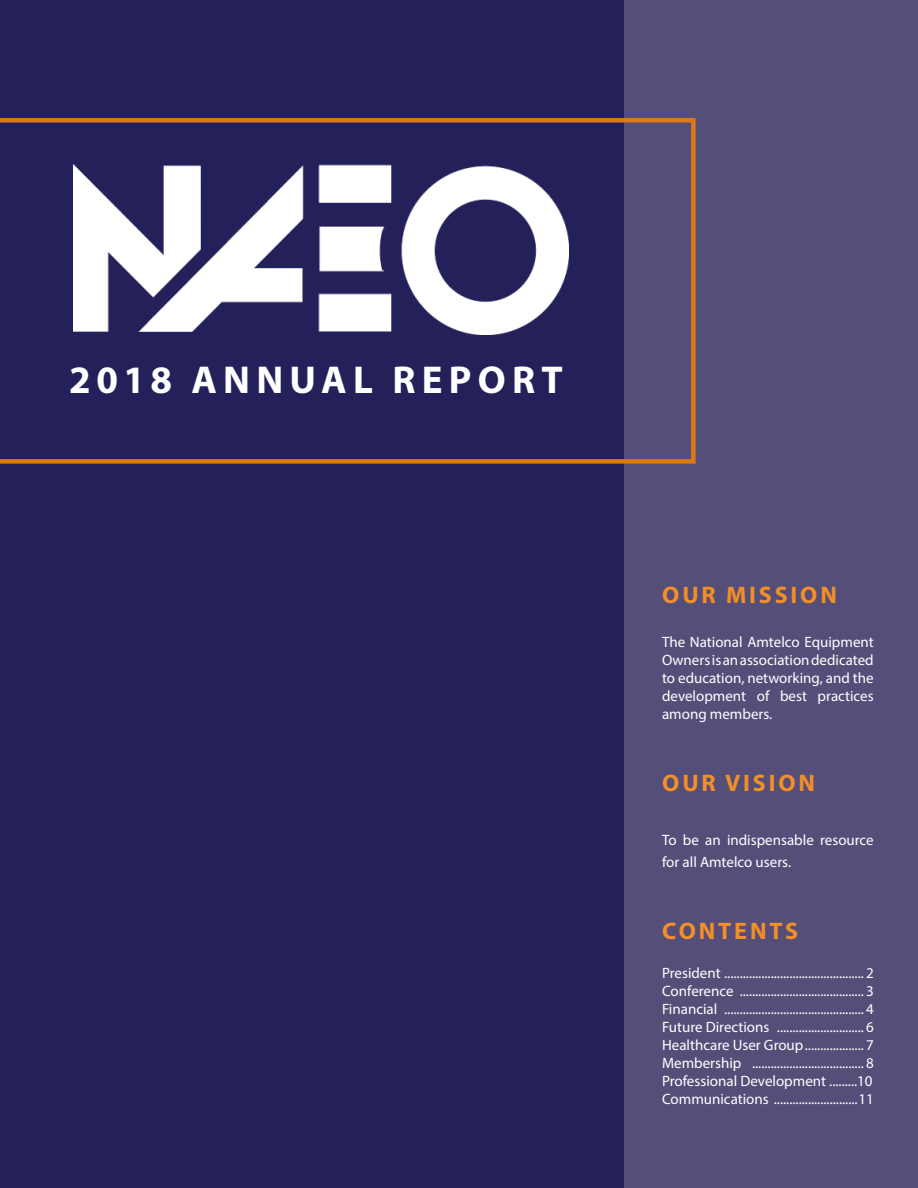
<style>
.page{position:relative;width:918px;height:1188px;background:#242059}
.page>*{position:absolute;margin:0;border:0;box-sizing:border-box;transform-origin:0 0}
.t1{font:700 39px "Myriad Pro";letter-spacing:.16em;color:#fff}
.t2{font:700 24px "Myriad Pro";letter-spacing:.12em;color:#f38f28}
.t3{font:15px/18px "Myriad Pro";color:#fff;text-align:justify}
</style>
<div class="page">
<div style="left:624px;top:0;width:294px;height:1188px;background:#554e79"></div>
<svg style="left:0;top:118px;width:696px;height:346px"></svg>
<p class="t1" style="left:69px;top:355px;width:495px">2018 ANNUAL REPORT</p>
<p class="t2" style="left:662px;top:579px;width:176px">OUR MISSION</p>
<p class="t3" style="left:662px;top:633px;width:213px">The National Amtelco Equipment Owners is an association dedicated to education, networking, and the development of best practices among members.</p>
<p class="t2" style="left:662px;top:768px;width:154px">OUR VISION</p>
<p class="t3" style="left:662px;top:829px;width:213px;line-height:21.6px">To be an indispensable resource for all Amtelco users.</p>
<p class="t2" style="left:662px;top:915px;width:137px">CONTENTS</p>
<p class="t3" style="left:662px;top:964px;width:213px">President ............................................. 2</p>
<p class="t3" style="left:662px;top:982px;width:213px">Conference ........................................ 3</p>
<p class="t3" style="left:662px;top:1000px;width:213px">Financial ............................................. 4</p>
<p class="t3" style="left:662px;top:1018px;width:213px">Future Directions ............................ 6</p>
<p class="t3" style="left:662px;top:1036px;width:213px">Healthcare User Group................... 7</p>
<p class="t3" style="left:662px;top:1054px;width:213px">Membership .................................... 8</p>
<p class="t3" style="left:662px;top:1072px;width:212px">Professional Development .........10</p>
<p class="t3" style="left:662px;top:1090px;width:213px">Communications ...........................11</p>
</div>
